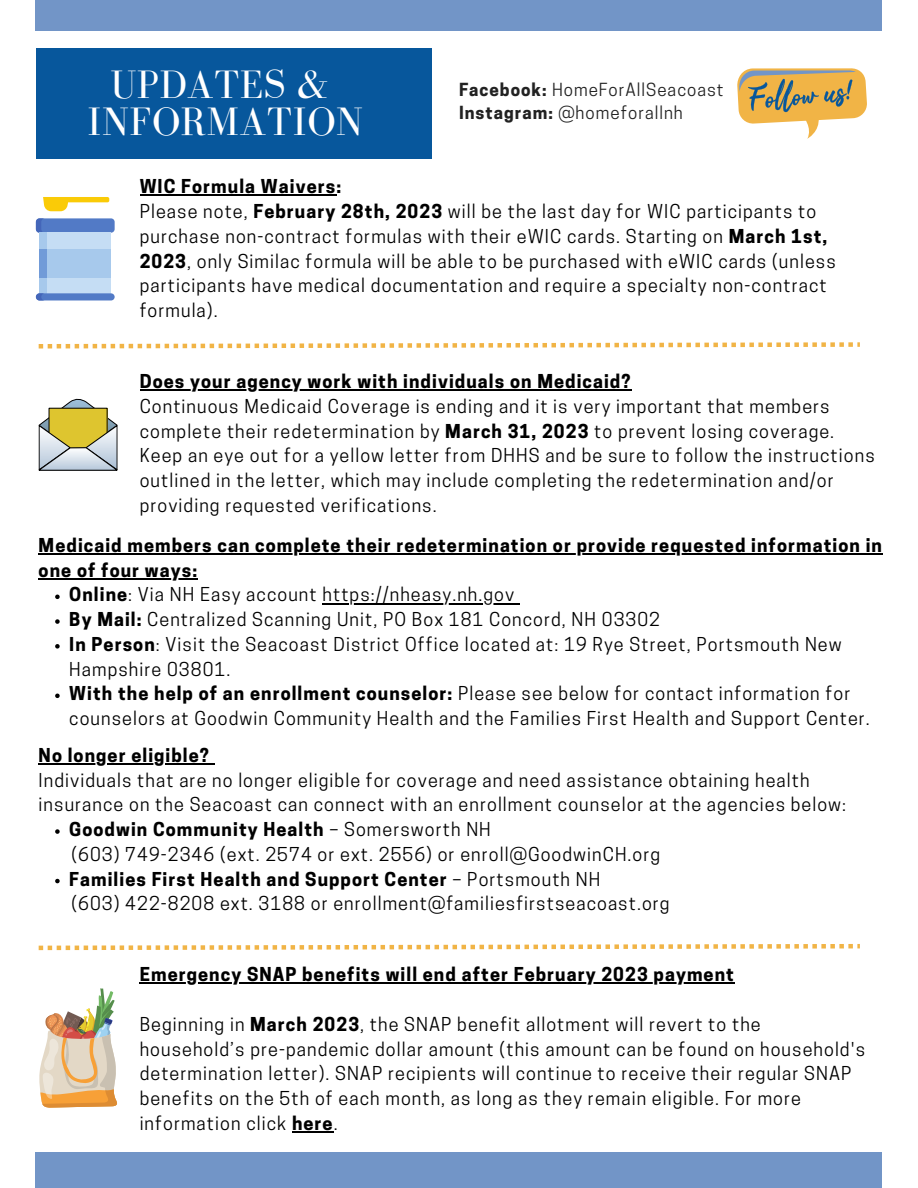
<style>
.page{position:relative;width:918px;height:1188px;background:#fff}
.page>*{position:absolute;margin:0;border:0;box-sizing:border-box;transform-origin:0 0}
.t1{font:40.8px/37.2px "Bodoni FLF";letter-spacing:.01em;color:#fff;text-align:center}
.t2{font:18px/24.8px "Cooper Hewitt";letter-spacing:.06em;color:#000}
.t3{font:700 18px/24.8px "Cooper Hewitt";letter-spacing:.06em;color:#000}
.t4{font:16.95px/23.7px "Cooper Hewitt";letter-spacing:.06em;color:#222}
.s1{font-weight:700}
.s2{font-weight:400}
</style>
<div class="page">
<div style="left:36px;top:1153px;width:846px;height:35px;background:#7295c7"></div>
<div style="left:36px;top:0;width:846px;height:31px;background:#7295c7"></div>
<svg style="left:737px;top:68px;width:130px;height:71px"></svg>
<div style="left:36px;top:48px;width:396px;height:111px;background:#07579c"></div>
<div style="left:36px;top:218px;width:79px;height:15px;background:#527ac6;border-radius:4px"></div>
<svg style="left:36px;top:218px;width:9px;height:15px"></svg>
<div style="left:39px;top:233px;width:72px;height:16px;background:#c5ddf4"></div>
<div style="left:39px;top:277px;width:72px;height:16px;background:#c5ddf4"></div>
<div style="left:39px;top:249px;width:72px;height:28px;background:#a7c9ec"></div>
<div style="left:39px;top:233px;width:8px;height:16px;background:#a7c9ec"></div>
<div style="left:39px;top:277px;width:8px;height:16px;background:#a7c9ec"></div>
<div style="left:39px;top:249px;width:8px;height:28px;background:#719bd8"></div>
<div style="left:36px;top:293px;width:79px;height:7px;background:#527ac6;border-radius:4px"></div>
<svg style="left:36px;top:293px;width:9px;height:7px"></svg>
<svg style="left:43px;top:197px;width:66px;height:14px"></svg>
<svg style="left:39px;top:398px;width:78px;height:73px"></svg>
<svg style="left:39px;top:944px;width:821px;height:6px"></svg>
<svg style="left:39px;top:342px;width:821px;height:7px"></svg>
<svg style="left:39px;top:988px;width:78px;height:120px"></svg>
<hr style="left:140px;top:389px;width:492px;height:1px;background:#000">
<svg style="left:55px;top:595px;width:5px;height:4px"></svg>
<hr style="left:322px;top:603px;width:193px;height:1px;background:#000">
<svg style="left:55px;top:619px;width:5px;height:5px"></svg>
<svg style="left:55px;top:644px;width:5px;height:5px"></svg>
<svg style="left:55px;top:694px;width:5px;height:4px"></svg>
<svg style="left:55px;top:829px;width:5px;height:5px"></svg>
<svg style="left:55px;top:879px;width:5px;height:4px"></svg>
<hr style="left:39px;top:553px;width:844px;height:2px;background:#000">
<hr style="left:39px;top:578px;width:159px;height:2px;background:#000">
<hr style="left:39px;top:763px;width:171px;height:2px;background:#000">
<hr style="left:140px;top:194px;width:196px;height:2px;background:#000">
<hr style="left:140px;top:983px;width:595px;height:1px;background:#000">
<hr style="left:292px;top:1131px;width:42px;height:1px;background:#000">
<h1 class="t1" style="left:87px;top:65px;width:277px">UPDATES &amp;<br>INFORMATION</h1>
<p class="t4" style="left:459px;top:79px;width:266px"><span class="s1">Facebook:</span> HomeForAllSeacoast<br><span class="s1">Instagram:</span> @homeforallnh</p>
<p class="t2" style="left:140px;top:176px;width:698px"><span class="s1">WIC Formula Waivers:<br></span>Please note, <span class="s1">February 28th, 2023</span> will be the last day for WIC participants to purchase non-contract formulas with their eWIC cards. Starting on <span class="s1">March 1st, 2023</span>, only Similac formula will be able to be purchased with eWIC cards (unless participants have medical documentation and require a specialty non-contract formula).</p>
<p class="t3" style="left:140px;top:371px;width:492px">Does your agency work with individuals on Medicaid?</p>
<p class="t2" style="left:140px;top:396px;width:737px">Continuous Medicaid Coverage is ending and it is very important that members complete their redetermination by <span class="s1">March 31, 2023</span> to prevent losing coverage.<br>Keep an eye out for a yellow letter from DHHS and be sure to follow the instructions outlined in the letter, which may include completing the redetermination and/or providing requested verifications.</p>
<p class="t3" style="left:39px;top:535px;width:845px">Medicaid members can complete their redetermination or provide requested information in one of four ways:</p>
<p class="t2" style="left:69px;top:584px;width:802px"><span class="s1">Online</span>: Via NH Easy account https://nheasy.nh.gov<br><span class="s1">By Mail:</span> Centralized Scanning Unit, PO Box 181 Concord, NH 03302<br><span class="s1">In Person</span>: Visit the Seacoast District Office located at: 19 Rye Street, Portsmouth New Hampshire 03801.<br><span class="s1">With the help of an enrollment counselor:</span> Please see below for contact information for counselors at Goodwin Community Health and the Families First Health and Support Center.</p>
<p class="t3" style="left:39px;top:745px;width:172px">No longer eligible?</p>
<p class="t2" style="left:39px;top:770px;width:809px">Individuals that are no longer eligible for coverage and need assistance obtaining health insurance on the Seacoast can connect with an enrollment counselor at the agencies below:</p>
<p class="t2" style="left:71px;top:844px;width:590px">(603) 749-2346 (ext. 2574 or ext. 2556) or enroll@GoodwinCH.org</p>
<p class="t2" style="left:71px;top:893px;width:600px">(603) 422-8208 ext. 3188 or enrollment@familiesfirstseacoast.org</p>
<p class="t3" style="left:69px;top:819px;width:423px">Goodwin Community Health <span class="s2">– Somersworth NH</span></p>
<p class="t3" style="left:69px;top:869px;width:533px">Families First Health and Support Center <span class="s2">– Portsmouth NH</span></p>
<p class="t3" style="left:140px;top:965px;width:596px">Emergency SNAP benefits will end after February 2023 payment</p>
<p class="t2" style="left:140px;top:1014px;width:727px">Beginning in <span class="s1">March 2023</span>, the SNAP benefit allotment will revert to the household’s pre-pandemic dollar amount (this amount can be found on household's determination letter). SNAP recipients will continue to receive their regular SNAP benefits on the 5th of each month, as long as they remain eligible. For more information click <span class="s1">here</span>.</p>
</div>
